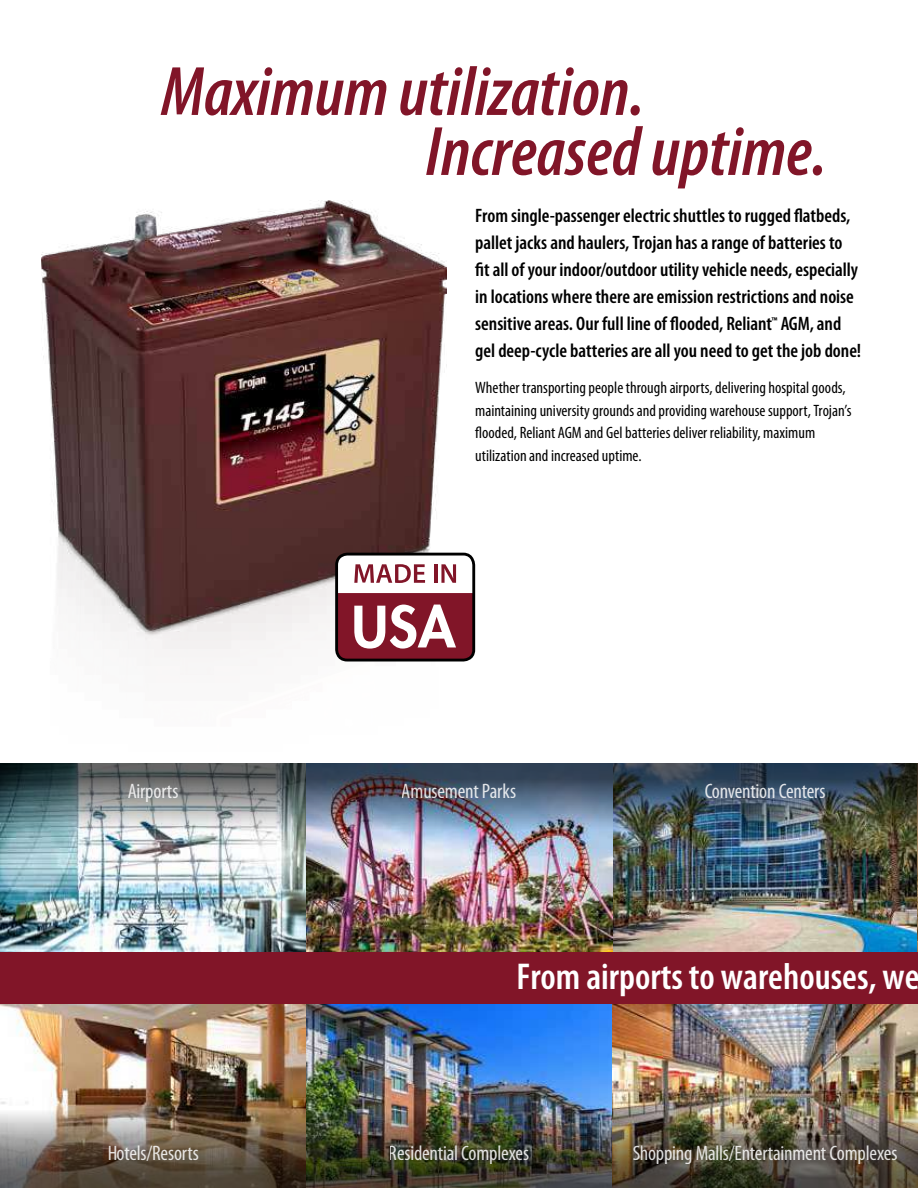
<style>
.page{position:relative;width:918px;height:1188px;background:#fff}
.page>*{position:absolute;margin:0;border:0;box-sizing:border-box;transform-origin:0 0}
.t1{font:italic 600 condensed 70.5px/60px "Myriad Pro";color:#811528}
.t2{font:600 condensed 37.5px "Myriad Pro";color:#fff}
.t3{font:condensed 21px "Myriad Pro";letter-spacing:-.01em;color:#fff}
.t4{font:600 condensed 19.5px/27px "Myriad Pro";color:#000}
.t5{font:condensed 16.5px/22.5px "Myriad Pro";color:#000}
</style>
<div class="page">
<img style="left:42px;top:201px;width:404px;height:457px">
<img style="left:0;top:858px;width:306px;height:94px">
<img style="left:612px;top:858px;width:305px;height:94px">
<img style="left:306px;top:858px;width:306px;height:94px">
<img style="left:917px;top:763px;width:1px;height:189px">
<img style="left:306px;top:1003px;width:306px;height:79px">
<img style="left:0;top:1003px;width:306px;height:79px">
<img style="left:612px;top:1003px;width:306px;height:79px">
<img style="left:0;top:763px;width:918px;height:95px">
<img style="left:0;top:1082px;width:918px;height:106px">
<div style="left:0;top:952px;width:918px;height:51px;background:#811528"></div>
<div style="left:337px;top:554px;width:137px;height:106px;background:#811528;border-radius:11px"></div>
<svg style="left:354px;top:605px;width:102px;height:44px"></svg>
<svg style="left:337px;top:554px;width:136px;height:39px;background:#e7d4d7"></svg>
<div style="left:335px;top:553px;width:140px;height:109px;border:3px solid #000;border-radius:11px"></div>
<h1 class="t1" style="left:425px;top:60px;width:403px;text-indent:-264px">Maximum utilization.<br>Increased uptime.</h1>
<p class="t4" style="left:475px;top:202px;width:388px">From single-passenger electric shuttles to rugged flatbeds, pallet jacks and haulers, Trojan has a range of batteries to fit all of your indoor/outdoor utility vehicle needs, especially in locations where there are emission restrictions and noise sensitive areas. Our full line of flooded, Reliant<sup>™</sup> AGM, and gel deep-cycle batteries are all you need to get the job done!</p>
<p class="t5" style="left:475px;top:376px;width:378px">Whether transporting people through airports, delivering hospital goods, maintaining university grounds and providing warehouse support, Trojan’s flooded, Reliant AGM and Gel batteries deliver reliability, maximum utilization and increased uptime.</p>
<p class="t3" style="left:128px;top:778px;width:52px">Airports</p>
<p class="t3" style="left:402px;top:778px;width:116px">Amusement Parks</p>
<p class="t3" style="left:704px;top:778px;width:123px">Convention Centers</p>
<h2 class="t2" style="left:516px;top:953px;width:405px">From airports to warehouses, we</h2>
<p class="t3" style="left:107px;top:1140px;width:93px">Hotels/Resorts</p>
<p class="t3" style="left:389px;top:1140px;width:142px">Residential Complexes</p>
<p class="t3" style="left:633px;top:1140px;width:266px">Shopping Malls/Entertainment Complexes</p>
</div>
